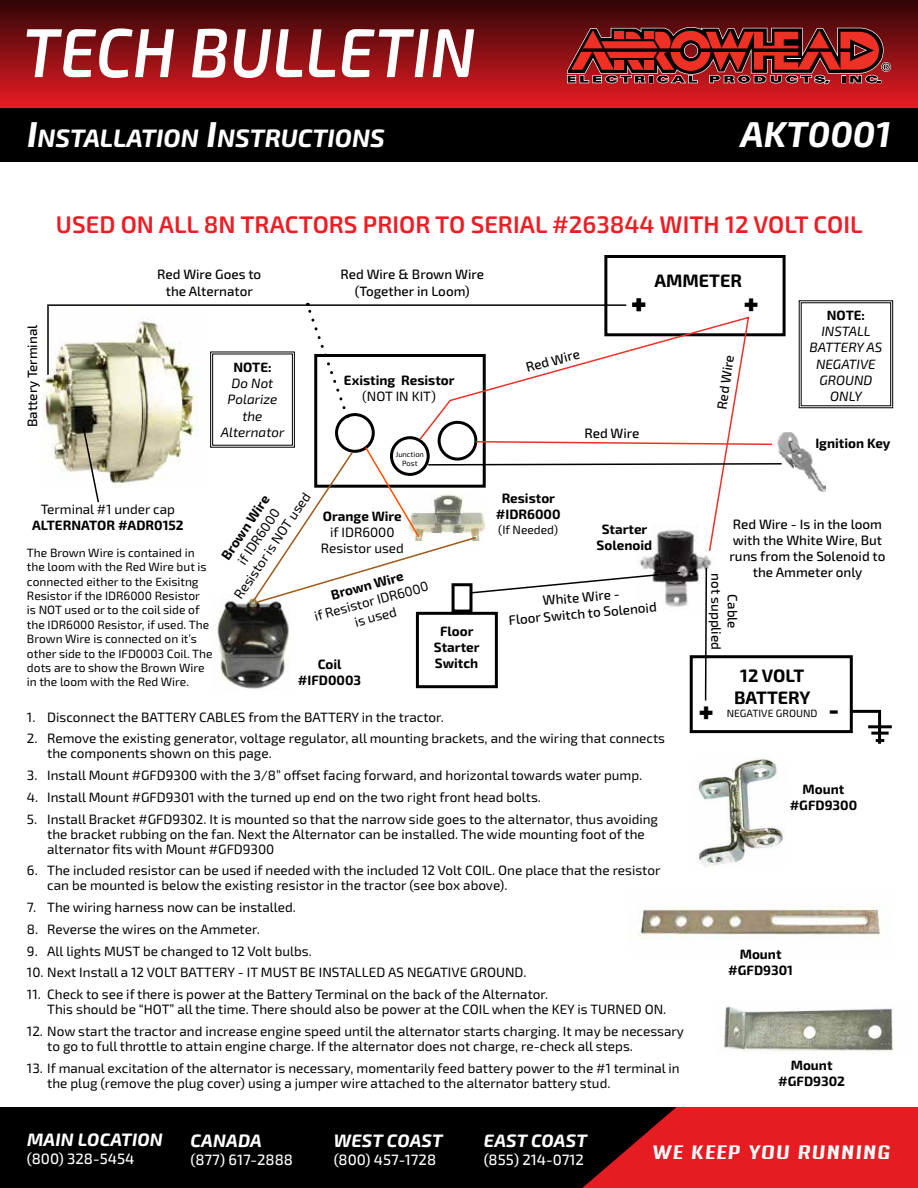
<style>
.page{position:relative;width:918px;height:1188px;background:#fff}
.page>*{position:absolute;margin:0;border:0;box-sizing:border-box;transform-origin:0 0}
.t1{font:italic 600 69.3px "Exo 2.0";letter-spacing:.01em;color:#fff;scale:.91 1}
.t2{font:italic 700 36px "Exo 2.0";color:#fff}
.t3{font:900 27px "Exo 2.0";color:#000}
.t4{font:italic 700 25.2px "Exo 2.0";color:#fff}
.t5{font:600 24px "Exo 2.0";color:#ed1d24}
.t6{font:italic 18.9px "Big Noodle Titling";letter-spacing:.025em;color:#fff;scale:1.87 1}
.t7{font:italic 700 18px "Exo 2.0";letter-spacing:.01em;color:#fff}
.t8{font:700 18px/21.6px "Exo 2.0";color:#000;text-align:center}
.t9{font:500 15px "Exo 2.0";color:#fff}
.t10{font:13.5px/15px "Exo 2.0";color:#000}
.t11{font:500 13.5px/16.2px "Exo 2.0";color:#000;text-align:center}
.t12{font:700 13.5px/16.2px "Exo 2.0";color:#000;text-align:center}
.t13{font:italic 13.5px/16.2px "Exo 2.0";color:#000;text-align:center}
.t14{font:12px/14.4px "Exo 2.0";color:#000}
.t15{font:10.5px "Exo 2.0";color:#000}
.t16{font:7.5px/9px "Exo 2.0";color:#000;text-align:center}
.s1{font-size:36px}
</style>
<div class="page">
<div style="left:0;top:0;width:918px;height:108px;background:linear-gradient(to bottom,#300507,#e71c23)"></div>
<svg style="left:567px;top:27px;width:324px;height:57px;background:#8a2825"></svg>
<div style="left:0;top:1107px;width:918px;height:81px;background:#000"></div>
<svg style="left:582px;top:1107px;width:336px;height:81px;background:#c4171d"></svg>
<div style="left:0;top:108px;width:918px;height:54px;background:#000"></div>
<img style="left:783px;top:432px;width:42px;height:60px">
<div style="left:604px;top:255px;width:182px;height:81px;border:3px solid #000"></div>
<div style="left:690px;top:655px;width:163px;height:78px;border:3px solid #000"></div>
<hr style="left:868px;top:725px;width:24px;height:3px;background:#000">
<hr style="left:871px;top:732px;width:18px;height:3px;background:#000">
<svg style="left:849px;top:708px;width:35px;height:36px"></svg>
<img style="left:697px;top:758px;width:87px;height:109px">
<img style="left:724px;top:1006px;width:170px;height:48px">
<img style="left:629px;top:905px;width:253px;height:34px">
<svg style="left:798px;top:300px;width:96px;height:109px"></svg>
<svg style="left:46px;top:303px;width:737px;height:399px"></svg>
<h1 class="t1" style="left:23px;top:12px;width:499px">TECH BULLETIN</h1>
<h3 class="t4" style="left:27px;top:123px;width:431px"><span class="s1">B</span>ATTERY <span class="s1">T</span>ESTI G <span class="s1">S</span>PEC FICATIONS</h3>
<h3 class="t4" style="left:27px;top:123px;width:359px"><span class="s1">I</span>NSTALLATION <span class="s1">I</span>NSTRUCTIONS</h3>
<h2 class="t2" style="left:740px;top:112px;width:152px">AKT0001</h2>
<p class="t11" style="left:25px;top:427px;width:104px;rotate:-90deg">Battery Terminal</p>
<h3 class="t5" style="left:56px;top:210px;width:808px">USED ON ALL 8N TRACTORS PRIOR TO SERIAL #263844 WITH 12 VOLT COIL</h3>
<p class="t11" style="left:157px;top:267px;width:106px">Red Wire Goes to the Alternator</p>
<p class="t11" style="left:341px;top:267px;width:145px">Red Wire &amp; Brown Wire (Together in Loom)</p>
<p class="t12" style="left:233px;top:359px;width:40px">NOTE:</p>
<p class="t13" style="left:221px;top:376px;width:65px">Do Not<br>Polarize the<br>Alternator</p>
<p class="t12" style="left:344px;top:372px;width:112px">Existing Resistor</p>
<p class="t10" style="left:362px;top:389px;width:75px">(NOT IN KIT)</p>
<p class="t16" style="left:396px;top:450px;width:30px">Junction<br>Post</p>
<h3 class="t8" style="left:654px;top:270px;width:89px">AMMETER</h3>
<h3 class="t3" style="left:632px;top:287px;width:16px">+</h3>
<h3 class="t3" style="left:744px;top:287px;width:16px">+</h3>
<p class="t11" style="left:524px;top:360px;width:57px;rotate:-15deg">Red Wire</p>
<p class="t11" style="left:714px;top:408px;width:57px;rotate:-82deg">Red Wire</p>
<p class="t11" style="left:584px;top:426px;width:57px">Red Wire</p>
<p class="t12" style="left:827px;top:307px;width:40px">NOTE:</p>
<p class="t13" style="left:809px;top:324px;width:74px">INSTALL<br>BATTERY AS<br>NEGATIVE<br>GROUND<br>ONLY</p>
<p class="t12" style="left:815px;top:435px;width:77px">Ignition Key</p>
<p class="t10" style="left:41px;top:502px;width:136px">Terminal #1 under cap</p>
<p class="t12" style="left:32px;top:517px;width:153px">ALTERNATOR #ADR0152</p>
<p class="t14" style="left:27px;top:546px;width:187px">The Brown Wire is contained in the loom with the Red Wire but is connected either to the Exisitng<br>Resistor if the IDR6000 Resistor<br>is NOT used or to the coil side of the IDR6000 Resistor, if used. The<br>Brown Wire is connected on it’s other side to the IFD0003 Coil. The dots are to show the Brown Wire in the loom with the Red Wire.</p>
<p class="t10" style="left:217px;top:584px;width:127px;line-height:16.2px;text-align:center;rotate:-56deg">if IDR6000<br>Resistor is NOT used</p>
<p class="t12" style="left:218px;top:554px;width:76px;rotate:-56deg">Brown Wire</p>
<p class="t12" style="left:323px;top:508px;width:80px">Orange Wire</p>
<p class="t10" style="left:321px;top:525px;width:85px;line-height:16.2px;text-align:center">if IDR6000<br>Resistor used</p>
<p class="t12" style="left:329px;top:587px;width:76px;rotate:-15deg">Brown Wire</p>
<p class="t10" style="left:313px;top:609px;width:119px;line-height:16.2px;text-align:center;rotate:-15deg">if Resistor IDR6000 is used</p>
<p class="t12" style="left:434px;top:624px;width:47px">Floor<br>Starter<br>Switch</p>
<p class="t12" style="left:298px;top:657px;width:65px">Coil #IFD0003</p>
<p class="t12" style="left:496px;top:490px;width:66px">Resistor #IDR6000</p>
<p class="t14" style="left:498px;top:522px;width:61px">(If Needed)</p>
<p class="t12" style="left:597px;top:522px;width:57px">Starter<br>Solenoid</p>
<p class="t11" style="left:507px;top:596px;width:150px;rotate:-5deg">White Wire -<br>Floor Switch to Solenoid</p>
<p class="t10" style="left:27px;top:710px;width:419px">1. Disconnect the BATTERY CABLES from the BATTERY in the tractor.</p>
<p class="t10" style="left:47px;top:731px;width:619px;text-indent:-20px">2. Remove the existing generator, voltage regulator, all mounting brackets, and the wiring that connects the components shown on this page.</p>
<p class="t10" style="left:27px;top:768px;width:617px">3. Install Mount #GFD9300 with the 3/8” offset facing forward, and horizontal towards water pump.</p>
<p class="t10" style="left:27px;top:790px;width:515px">4. Install Mount #GFD9301 with the turned up end on the two right front head bolts.</p>
<p class="t10" style="left:47px;top:812px;width:612px;text-indent:-20px">5. Install Bracket #GFD9302. It is mounted so that the narrow side goes to the alternator, thus avoiding the bracket rubbing on the fan. Next the Alternator can be installed. The wide mounting foot of the alternator fits with Mount #GFD9300</p>
<p class="t10" style="left:47px;top:863px;width:615px;text-indent:-20px">6. The included resistor can be used if needed with the included 12 Volt COIL. One place that the resistor can be mounted is below the existing resistor in the tractor (see box above).</p>
<p class="t10" style="left:27px;top:900px;width:270px">7. The wiring harness now can be installed.</p>
<p class="t10" style="left:27px;top:922px;width:234px">8. Reverse the wires on the Ammeter.</p>
<p class="t10" style="left:27px;top:944px;width:286px">9. All lights MUST be changed to 12 Volt bulbs.</p>
<p class="t10" style="left:27px;top:965px;width:501px">10. Next Install a 12 VOLT BATTERY - IT MUST BE INSTALLED AS NEGATIVE GROUND.</p>
<p class="t10" style="left:47px;top:987px;width:621px;text-indent:-20px">11. Check to see if there is power at the Battery Terminal on the back of the Alternator.<br>This should be “HOT” all the time. There should also be power at the COIL when the KEY is TURNED ON.</p>
<p class="t10" style="left:47px;top:1024px;width:638px;text-indent:-20px">12. Now start the tractor and increase engine speed until the alternator starts charging. It may be necessary to go to full throttle to attain engine charge. If the alternator does not charge, re-check all steps.</p>
<p class="t10" style="left:47px;top:1061px;width:634px;text-indent:-20px">13. If manual excitation of the alternator is necessary, momentarily feed battery power to the #1 terminal in the plug (remove the plug cover) using a jumper wire attached to the alternator battery stud.</p>
<p class="t11" style="left:730px;top:516px;width:157px">Red Wire - Is in the loom with the White Wire, But runs from the Solenoid to the Ammeter only</p>
<p class="t11" style="left:740px;top:573px;width:78px;rotate:90deg">Cable<br>not supplied</p>
<h3 class="t8" style="left:734px;top:666px;width:78px">12 VOLT<br>BATTERY</h3>
<p class="t15" style="left:727px;top:707px;width:92px">NEGATIVE GROUND</p>
<h3 class="t3" style="left:699px;top:694px;width:16px">+</h3>
<h3 class="t3" style="left:829px;top:693px;width:12px">-</h3>
<p class="t12" style="left:790px;top:781px;width:69px">Mount #GFD9300</p>
<p class="t12" style="left:728px;top:946px;width:66px">Mount #GFD9301</p>
<p class="t12" style="left:778px;top:1058px;width:68px">Mount #GFD9302</p>
<h3 class="t7" style="left:27px;top:1129px;width:137px">MAIN LOCATION</h3>
<p class="t9" style="left:27px;top:1150px;width:109px">(800) 328-5454</p>
<h3 class="t7" style="left:191px;top:1130px;width:73px">CANADA</h3>
<p class="t9" style="left:191px;top:1151px;width:104px">(877) 617-2888</p>
<h3 class="t7" style="left:334px;top:1129px;width:110px">WEST COAST</h3>
<p class="t9" style="left:334px;top:1150px;width:104px">(800) 457-1728</p>
<h3 class="t7" style="left:484px;top:1129px;width:105px">EAST COAST</h3>
<p class="t9" style="left:484px;top:1150px;width:102px">(855) 214-0712</p>
<h3 class="t6" style="left:653px;top:1142px;width:129px">WE KEEP YOU RUNNING</h3>
</div>
